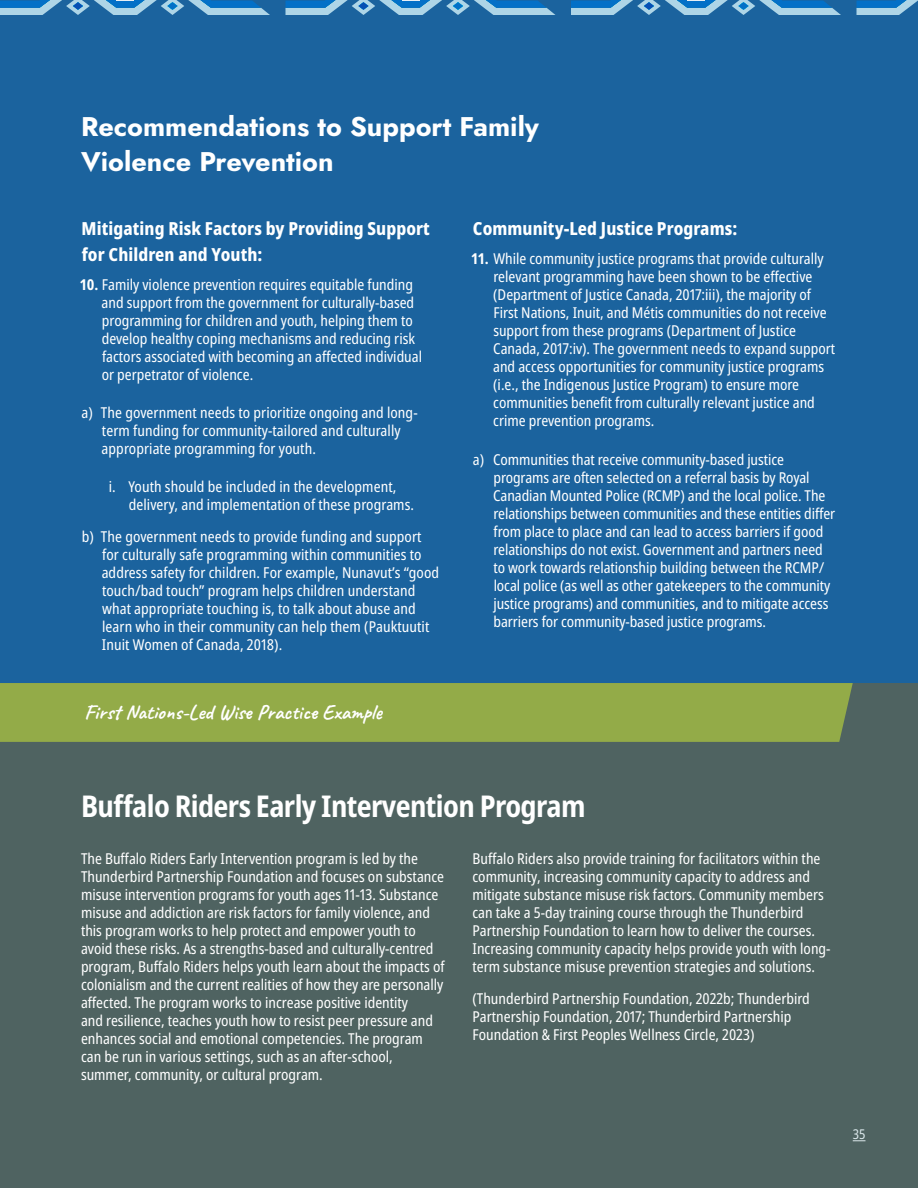
<style>
.page{position:relative;width:918px;height:1188px;background:#1b639e}
.page>*{position:absolute;margin:0;border:0;box-sizing:border-box;transform-origin:0 0}
.t1{font:700 condensed 30px "Noto Sans";letter-spacing:-.02em;color:#fff}
.t2{font:700 27px/34.5px "Jost";color:#fff}
.t3{font:700 21px "Caveat";color:#fff}
.t4{font:800 condensed 18px/25.5px "Noto Sans";letter-spacing:.005em;color:#fff}
.t5{font:condensed 15px/18px "Noto Sans";color:#fff}
.t6{font:condensed 13.5px "Noto Sans";color:#dbe8eb}
.s1{font-weight:700}
</style>
<div class="page">
<div style="left:0;top:683px;width:918px;height:505px;background:#4f6361"></div>
<div style="left:1px;top:683px;width:852px;height:59px;background:#93ab48"></div>
<svg style="left:571px;top:0;width:270px;height:15px"></svg>
<svg style="left:856px;top:0;width:62px;height:15px"></svg>
<svg style="left:285px;top:0;width:271px;height:15px"></svg>
<svg style="left:0;top:683px;width:1px;height:59px"></svg>
<svg style="left:0;top:0;width:270px;height:15px"></svg>
<svg style="left:853px;top:1140px;width:13px;height:1px"></svg>
<h2 class="t2" style="left:81px;top:110px;width:460px">Recommendations to Support Family<br>Violence Prevention</h2>
<p class="t4" style="left:82px;top:216px;width:350px">Mitigating Risk Factors by Providing Support for Children and Youth:</p>
<p class="t5" style="left:102px;top:276px;width:322px;text-indent:-21px"><span class="s1">10.</span> Family violence prevention requires equitable funding and support from the government for culturally-based programming for children and youth, helping them to develop healthy coping mechanisms and reducing risk factors associated with becoming an affected individual or perpetrator of violence.</p>
<p class="t5" style="left:102px;top:404px;width:318px;text-indent:-20px">a) The government needs to prioritize ongoing and long&shy;term funding for community-tailored and culturally appropriate programming for youth.</p>
<p class="t5" style="left:129px;top:478px;width:287px;text-indent:-20px">i. Youth should be included in the development, delivery, and implementation of these programs.</p>
<p class="t5" style="left:102px;top:528px;width:339px;text-indent:-20px">b) The government needs to provide funding and support for culturally safe programming within communities to address safety for children. For example, Nunavut’s “good touch/bad touch” program helps children understand what appropriate touching is, to talk about abuse and learn who in their community can help them (Pauktuutit Inuit Women of Canada, 2018).</p>
<h3 class="t3" style="left:84px;top:699px;width:299px">First Nations-Led Wise Practice Example</h3>
<p class="t4" style="left:473px;top:216px;width:266px">Community-Led Justice Programs:</p>
<p class="t5" style="left:493px;top:250px;width:344px;text-indent:-21px"><span class="s1">11.</span> While community justice programs that provide culturally relevant programming have been shown to be effective (Department of Justice Canada, 2017:iii), the majority of First Nations, Inuit, and Métis communities do not receive support from these programs (Department of Justice Canada, 2017:iv). The government needs to expand support and access opportunities for community justice programs (i.e., the Indigenous Justice Program) to ensure more communities benefit from culturally relevant justice and crime prevention programs.</p>
<p class="t5" style="left:493px;top:451px;width:344px;text-indent:-20px">a) Communities that receive community-based justice programs are often selected on a referral basis by Royal Canadian Mounted Police (RCMP) and the local police. The relationships between communities and these entities differ from place to place and can lead to access barriers if good relationships do not exist. Government and partners need to work towards relationship building between the RCMP/ local police (as well as other gatekeepers to the community justice programs) and communities, and to mitigate access barriers for community-based justice programs.</p>
<h1 class="t1" style="left:81px;top:785px;width:506px">Buffalo Riders Early Intervention Program</h1>
<p class="t5" style="left:81px;top:850px;width:365px">The Buffalo Riders Early Intervention program is led by the Thunderbird Partnership Foundation and focuses on substance misuse intervention programs for youth ages 11-13. Substance misuse and addiction are risk factors for family violence, and this program works to help protect and empower youth to avoid these risks. As a strengths-based and culturally-centred program, Buffalo Riders helps youth learn about the impacts of colonialism and the current realities of how they are personally affected. The program works to increase positive identity<br>and resilience, teaches youth how to resist peer pressure and enhances social and emotional competencies. The program can be run in various settings, such as an after-school, summer, community, or cultural program.</p>
<p class="t5" style="left:472px;top:850px;width:360px">Buffalo Riders also provide training for facilitators within the community, increasing community capacity to address and mitigate substance misuse risk factors. Community members can take a 5-day training course through the Thunderbird Partnership Foundation to learn how to deliver the courses.<br>Increasing community capacity helps provide youth with long&shy;term substance misuse prevention strategies and solutions.</p>
<p class="t5" style="left:472px;top:990px;width:339px">(Thunderbird Partnership Foundation, 2022b; Thunderbird<br>Partnership Foundation, 2017; Thunderbird Partnership<br>Foundation &amp; First Peoples Wellness Circle, 2023)</p>
<p class="t6" style="left:853px;top:1125px;width:14px">35</p>
</div>
